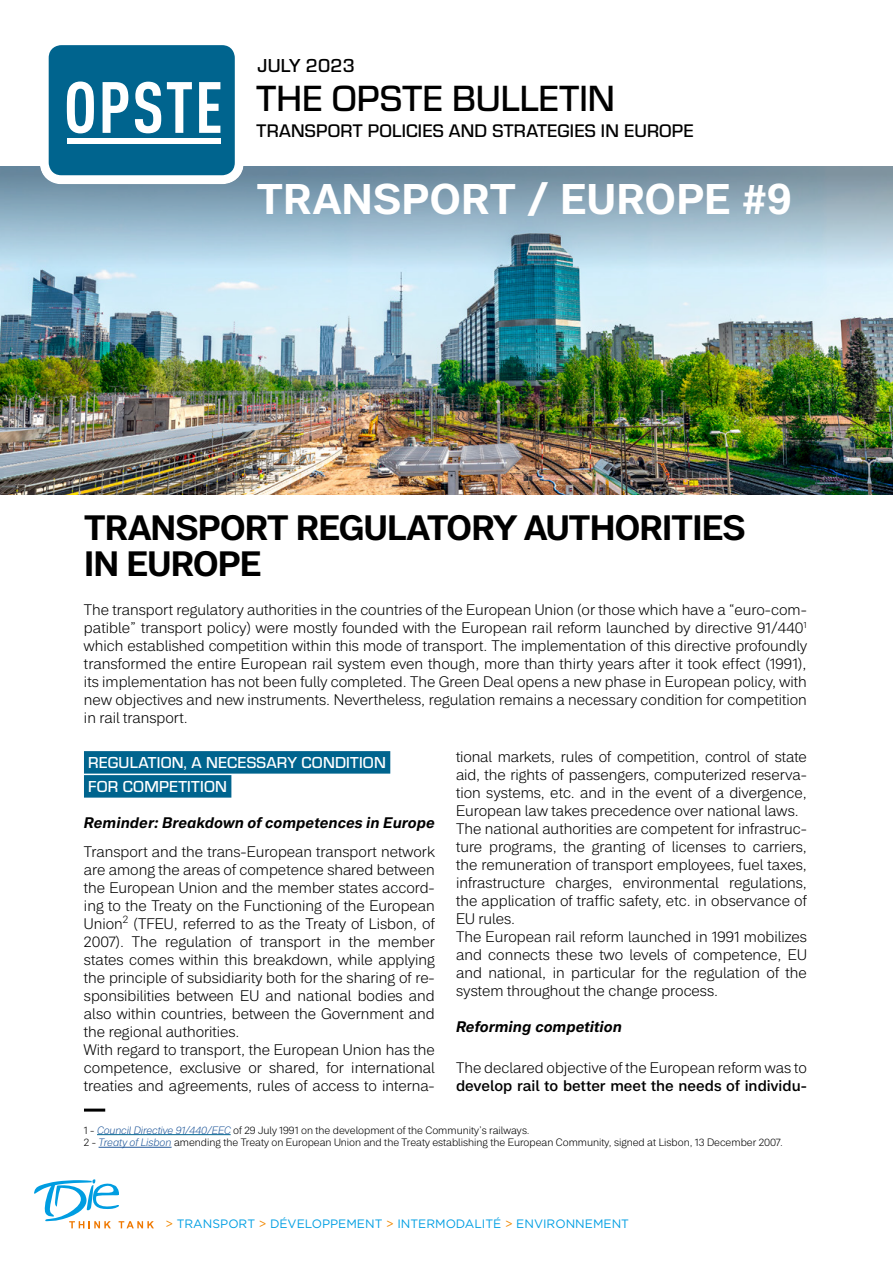
<style>
.page{position:relative;width:893px;height:1263px;background:#fff}
.page>*{position:absolute;margin:0;border:0;box-sizing:border-box;transform-origin:0 0}
.t1{font:700 42px "Peter";letter-spacing:.01em;color:#fff}
.t2{font:500 37.8px "Eurostile";color:#000}
.t3{font:700 34.5px/36px "Peter";letter-spacing:-.02em;color:#000}
.t4{font:500 19.5px "Eurostile";letter-spacing:.01em;color:#000}
.t5{font:500 18.9px "Eurostile";letter-spacing:.01em;color:#000}
.Titre_cartouche_bleu{font:500 16.5px/24px "Eurostile";letter-spacing:.01em;color:#fff}
.t6{font:300 15px/18px "Peter";color:#000;text-align:justify}
.Heading_2{font:italic 700 15px "Peter";color:#000}
.t7{font:12.15px "Gotham";color:#009fe3}
.Note_de_bas_de_page{font:300 10.5px "Peter";color:#000}
.s1{font-weight:500}
.s2{font-style:italic;color:#22599b}
.s3{color:#f18800}
</style>
<div class="page">
<svg style="left:34px;top:1179px;width:120px;height:49px"></svg>
<img style="left:0;top:268px;width:893px;height:226px">
<svg style="left:0;top:166px;width:893px;height:102px;background:#97b5c7"></svg>
<hr style="left:84px;top:1108px;width:21px;height:3px;background:#000">
<hr style="left:97px;top:1134px;width:134px;height:1px;background:#00648e">
<hr style="left:99px;top:1147px;width:73px;height:1px;background:#22599b">
<div style="left:84px;top:751px;width:306px;height:23px;background:#00648e"></div>
<div style="left:84px;top:775px;width:147px;height:23px;background:#00648e"></div>
<svg style="left:40px;top:45px;width:204px;height:139px"></svg>
<div style="left:67px;top:138px;width:153px;height:6px;background:#fff"></div>
<p class="t4" style="left:258px;top:55px;width:99px">JULY 2023</p>
<p class="t2" style="left:257px;top:77px;width:360px">THE OPSTE BULLETIN</p>
<p class="t5" style="left:257px;top:120px;width:439px">TRANSPORT POLICIES AND STRATEGIES IN EUROPE</p>
<p class="t1" style="left:257px;top:172px;width:537px">TRANSPORT / EUROPE #9</p>
<p class="t3" style="left:84px;top:510px;width:663px">TRANSPORT REGULATORY AUTHORITIES<br>IN EUROPE</p>
<p class="t6" style="left:84px;top:601px;width:724px">The transport regulatory authorities in the countries of the European Union (or those which have a “euro-com&shy;patible” transport policy) were mostly founded with the European rail reform launched by directive 91/440<sup>1 </sup>which established competition within this mode of transport. The implementation of this directive profoundly transformed the entire European rail system even though, more than thirty years after it took effect (1991), its implementation has not been fully completed. The Green Deal opens a new phase in European policy, with new objectives and new instruments. Nevertheless, regulation remains a necessary condition for competition in rail transport.</p>
<p class="Titre_cartouche_bleu" style="left:88px;top:751px;width:299px">REGULATION, A NECESSARY CONDITION<br>FOR COMPETITION</p>
<p class="Heading_2" style="left:84px;top:813px;width:352px">Reminder: Breakdown of competences in Europe</p>
<p class="t6" style="left:84px;top:842px;width:352px">Transport and the trans-European transport network are among the areas of competence shared between the European Union and the member states accord&shy;ing to the Treaty on the Functioning of the European Union<sup>2</sup> (TFEU, referred to as the Treaty of Lisbon, of 2007). The regulation of transport in the member states comes within this breakdown, while applying the principle of subsidiarity both for the sharing of re&shy;sponsibilities between EU and national bodies and also within countries, between the Government and the regional authorities.</p>
<p class="t6" style="left:84px;top:1040px;width:352px">With regard to transport, the European Union has the competence, exclusive or shared, for international treaties and agreements, rules of access to interna-</p>
<p class="t6" style="left:456px;top:748px;width:352px">tional markets, rules of competition, control of state aid, the rights of passengers, computerized reserva&shy;tion systems, etc. and in the event of a divergence, European law takes precedence over national laws.</p>
<p class="t6" style="left:456px;top:820px;width:352px">The national authorities are competent for infrastruc&shy;ture programs, the granting of licenses to carriers, the remuneration of transport employees, fuel taxes, infrastructure charges, environmental regulations, the application of traffic safety, etc. in observance of EU rules.</p>
<p class="t6" style="left:456px;top:928px;width:352px">The European rail reform launched in 1991 mobilizes and connects these two levels of competence, EU and national, in particular for the regulation of the system throughout the change process.</p>
<p class="Heading_2" style="left:456px;top:1017px;width:167px">Reforming competition</p>
<p class="t6" style="left:456px;top:1058px;width:352px">The declared objective of the European reform was to <span class="s1">develop rail to better meet the needs of individu-</span></p>
<p class="Note_de_bas_de_page" style="left:84px;top:1123px;width:447px">1 - <span class="s2">Council Directive 91/440/EEC</span> of 29 July 1991 on the development of the Community’s railways.</p>
<p class="Note_de_bas_de_page" style="left:84px;top:1136px;width:700px">2 - <span class="s2">Treaty of Lisbon</span> amending the Treaty on European Union and the Treaty establishing the European Community, signed at Lisbon, 13 December 2007.</p>
<p class="t7" style="left:165px;top:1216px;width:465px"><span class="s3">&gt;</span> TRANSPORT <span class="s3">&gt;</span> DÉVELOPPEMENT <span class="s3">&gt;</span> INTERMODALITÉ <span class="s3">&gt;</span> ENVIRONNEMENT</p>
</div>
